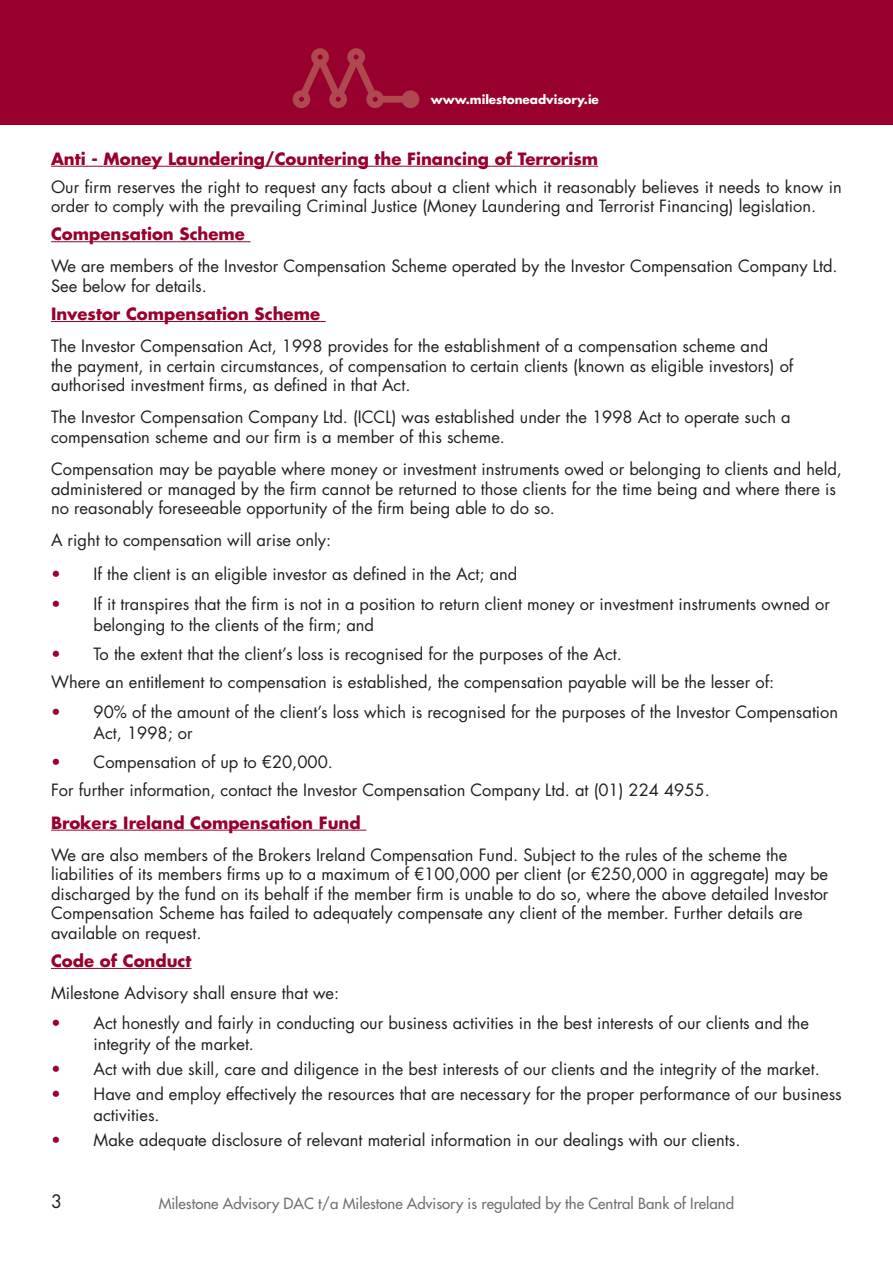
<style>
.page{position:relative;width:893px;height:1263px;background:#fff}
.page>*{position:absolute;margin:0;border:0;box-sizing:border-box;transform-origin:0 0}
.t1{font:18px "Futura Std";color:#231f20}
.t2{font:16.5px/19.5px "Futura Std";color:#231f20}
.t3{font:700 16.5px "Futura Std";color:#98012d}
.t4{font:500 15px "Futura Std";color:#717074}
.t5{font:700 12px "Futura Std";color:#fff}
.s1{color:#98012d}
</style>
<div class="page">
<hr style="left:51px;top:166px;width:547px;height:1px;background:#98012d">
<hr style="left:51px;top:241px;width:200px;height:1px;background:#98012d">
<hr style="left:51px;top:321px;width:275px;height:1px;background:#98012d">
<hr style="left:51px;top:830px;width:315px;height:1px;background:#98012d">
<hr style="left:51px;top:968px;width:141px;height:1px;background:#98012d">
<div style="left:0;top:0;width:893px;height:125px;background:#98012d"></div>
<svg style="left:293px;top:48px;width:126px;height:60px"></svg>
<p class="t5" style="left:431px;top:91px;width:169px">www.milestoneadvisory.ie</p>
<p class="t3" style="left:51px;top:147px;width:549px">Anti - Money Laundering/Countering the Financing of Terrorism</p>
<p class="t2" style="left:51px;top:177px;width:792px">Our firm reserves the right to request any facts about a client which it reasonably believes it needs to know in order to comply with the prevailing Criminal Justice (Money Laundering and Terrorist Financing) legislation.</p>
<p class="t3" style="left:51px;top:223px;width:195px">Compensation Scheme</p>
<p class="t2" style="left:51px;top:257px;width:788px">We are members of the Investor Compensation Scheme operated by the Investor Compensation Company Ltd.<br>See below for details.</p>
<p class="t3" style="left:51px;top:303px;width:271px">Investor Compensation Scheme</p>
<p class="t2" style="left:51px;top:336px;width:744px">The Investor Compensation Act, 1998 provides for the establishment of a compensation scheme and the payment, in certain circumstances, of compensation to certain clients (known as eligible investors) of authorised investment firms, as defined in that Act.</p>
<p class="t2" style="left:51px;top:408px;width:741px">The Investor Compensation Company Ltd. (ICCL) was established under the 1998 Act to operate such a compensation scheme and our firm is a member of this scheme.</p>
<p class="t2" style="left:51px;top:459px;width:792px">Compensation may be payable where money or investment instruments owed or belonging to clients and held, administered or managed by the firm cannot be returned to those clients for the time being and where there is no reasonably foreseeable opportunity of the firm being able to do so.</p>
<p class="t2" style="left:51px;top:531px;width:282px">A right to compensation will arise only:</p>
<p class="t2" style="left:51px;top:564px;width:468px"><span class="s1">•</span> If the client is an eligible investor as defined in the Act; and</p>
<p class="t2" style="left:94px;top:593px;width:738px;line-height:21px;text-indent:-43px"><span class="s1">•</span> If it transpires that the firm is not in a position to return client money or investment instruments owned or belonging to the clients of the firm; and</p>
<p class="t2" style="left:51px;top:640px;width:725px;line-height:28px"><span class="s1">•</span> To the extent that the client’s loss is recognised for the purposes of the Act.<br>Where an entitlement to compensation is established, the compensation payable will be the lesser of:</p>
<p class="t2" style="left:94px;top:701px;width:746px;line-height:21px;text-indent:-43px"><span class="s1">•</span> 90% of the amount of the client’s loss which is recognised for the purposes of the Investor Compensation<br>Act, 1998; or</p>
<p class="t2" style="left:51px;top:748px;width:660px;line-height:28px"><span class="s1">•</span> Compensation of up to €20,000.<br>For further information, contact the Investor Compensation Company Ltd. at (01) 224 4955.</p>
<p class="t3" style="left:51px;top:811px;width:311px">Brokers Ireland Compensation Fund</p>
<p class="t2" style="left:51px;top:845px;width:779px">We are also members of the Brokers Ireland Compensation Fund. Subject to the rules of the scheme the liabilities of its members firms up to a maximum of €100,000 per client (or €250,000 in aggregate) may be discharged by the fund on its behalf if the member firm is unable to do so, where the above detailed Investor Compensation Scheme has failed to adequately compensate any client of the member. Further details are available on request.</p>
<p class="t3" style="left:51px;top:950px;width:142px">Code of Conduct</p>
<p class="t2" style="left:51px;top:983px;width:290px">Milestone Advisory shall ensure that we:</p>
<p class="t2" style="left:94px;top:1012px;width:717px;line-height:21px;text-indent:-43px"><span class="s1">•</span> Act honestly and fairly in conducting our business activities in the best interests of our clients and the integrity of the market.</p>
<p class="t2" style="left:51px;top:1059px;width:770px"><span class="s1">•</span> Act with due skill, care and diligence in the best interests of our clients and the integrity of the market.</p>
<p class="t2" style="left:94px;top:1084px;width:750px;line-height:21px;text-indent:-43px"><span class="s1">•</span> Have and employ effectively the resources that are necessary for the proper performance of our business activities.</p>
<p class="t2" style="left:51px;top:1131px;width:691px"><span class="s1">•</span> Make adequate disclosure of relevant material information in our dealings with our clients.</p>
<p class="t1" style="left:51px;top:1190px;width:13px">3</p>
<p class="t4" style="left:159px;top:1194px;width:577px">Milestone Advisory DAC t/a Milestone Advisory is regulated by the Central Bank of Ireland</p>
</div>
